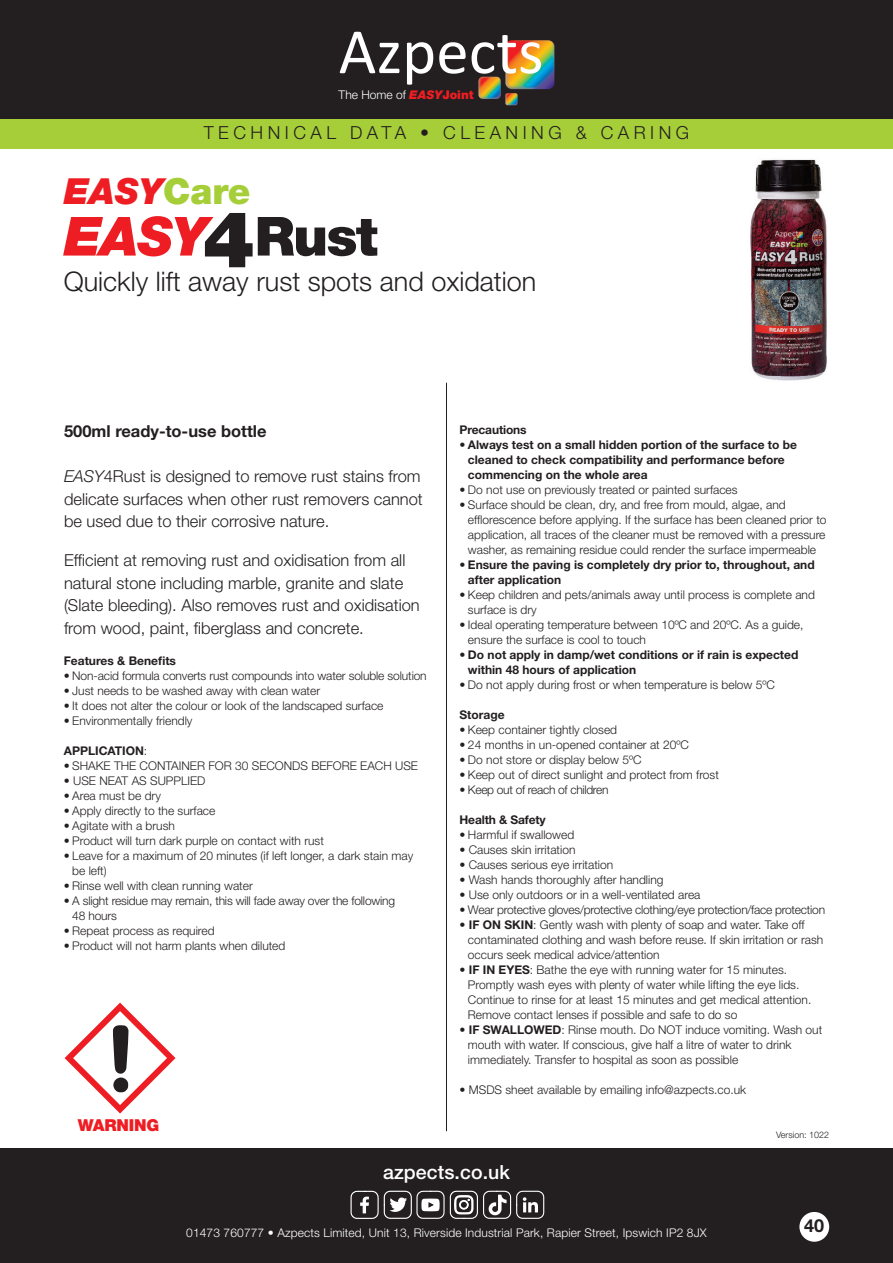
<style>
.page{position:relative;width:893px;height:1263px;background:#fff}
.page>*{position:absolute;margin:0;border:0;box-sizing:border-box;transform-origin:0 0}
.t1{font:65.1px "Calibri";color:#fff}
.t2{font:italic 900 54px "Helvetica Neue LT Std";color:#ee1d23}
.t3{font:italic 900 36px "Helvetica Neue LT Std";color:#ee1d23}
.t4{font:300 27px "Helvetica Neue LT Std";color:#231f20}
.t5{font:500 19.5px "Helvetica Neue LT Std";letter-spacing:.005em;color:#fff}
.t6{font:300 18px "Helvetica Neue LT Std";letter-spacing:.25em;color:#231f20}
.t7{font:700 18px "Helvetica Neue LT Std";color:#231f20}
.t8{font:300 16.5px/22.5px "Helvetica Neue LT Std";color:#231f20}
.t9{font:700 16.5px "Helvetica Neue LT Std";color:#231f20}
.t10{font:900 16.5px "Helvetica Neue LT Std";letter-spacing:-.01em;color:#ee1d23}
.t11{font:300 12px/15px "Helvetica Neue LT Std";color:#231f20}
.t12{font:700 12px/15px "Helvetica Neue LT Std";color:#231f20}
.t13{font:300 12px "Helvetica Neue LT Std";letter-spacing:.01em;color:#fff}
.t14{font:300 12px "Helvetica Neue LT Std";letter-spacing:-.02em;color:#231f20}
.t15{font:300 12px "Helvetica Neue LT Std";letter-spacing:-.025em;color:#231f20}
.t16{font:300 9px "Helvetica Neue LT Std";color:#231f20}
.s1{font-weight:900;font-style:italic;color:#ee1d23}
.s2{font-weight:900;color:#ee1d23}
.s3{font-weight:700;font-stretch:condensed}
.s4{font-style:normal;color:#a6ce39}
.s5{font-style:normal;font-size:78px;color:#231f20}
.s6{font-style:normal;color:#231f20}
.s7{font-style:italic}
.s8{font-weight:300}
.s9{font-weight:700}
</style>
<div class="page">
<div style="left:0;top:0;width:893px;height:119px;background:#231f20"></div>
<img style="left:478px;top:77px;width:23px;height:22px;border-radius:4px">
<svg style="left:505px;top:93px;width:13px;height:12px"></svg>
<img style="left:505px;top:40px;width:49px;height:49px;border-radius:6px">
<div style="left:0;top:119px;width:893px;height:30px;background:#a6ce39"></div>
<div style="left:0;top:1148px;width:893px;height:115px;background:#231f20"></div>
<svg style="left:350px;top:1191px;width:195px;height:28px"></svg>
<hr style="left:446px;top:383px;width:1px;height:748px;background:#231f20">
<div style="left:799px;top:1212px;width:30px;height:30px;background:#fff;border-radius:50%"></div>
<img style="left:750px;top:159px;width:77px;height:222px">
<svg style="left:64px;top:1002px;width:112px;height:112px"></svg>
<h1 class="t1" style="left:339px;top:13px;width:206px">Azpects</h1>
<p class="t13" style="left:339px;top:90px;width:137px">The Home of <span class="s1">EASY</span><span class="s2">Joint</span></p>
<h3 class="t6" style="left:204px;top:126px;width:487px">TECHNICAL DATA <span class="s3">•</span> CLEANING &amp; CARING</h3>
<h3 class="t3" style="left:64px;top:179px;width:188px">EASY<span class="s4">Care</span></h3>
<h2 class="t2" style="left:64px;top:217px;width:315px">EASY<span class="s5">4</span><span class="s6">Rust</span></h2>
<h3 class="t4" style="left:64px;top:272px;width:474px">Quickly lift away rust spots and oxidation</h3>
<h3 class="t9" style="left:64px;top:425px;width:204px">500ml ready-to-use bottle</h3>
<h3 class="t8" style="left:64px;top:466px;width:360px"><span class="s7">EASY</span>4Rust is designed to remove rust stains from delicate surfaces when other rust removers cannot be used due to their corrosive nature.</h3>
<h3 class="t8" style="left:64px;top:550px;width:357px">Efficient at removing rust and oxidisation from all natural stone including marble, granite and slate (Slate bleeding). Also removes rust and oxidisation from wood, paint, fiberglass and concrete.</h3>
<p class="t12" style="left:64px;top:654px;width:114px">Features &amp; Benefits</p>
<p class="t11" style="left:64px;top:669px;width:364px">• Non-acid formula converts rust compounds into water soluble solution</p>
<p class="t11" style="left:64px;top:684px;width:258px">• Just needs to be washed away with clean water</p>
<p class="t11" style="left:64px;top:699px;width:321px">• It does not alter the colour or look of the landscaped surface</p>
<p class="t11" style="left:64px;top:714px;width:130px">• Environmentally friendly</p>
<p class="t12" style="left:64px;top:744px;width:85px">AppLICAtIoN<span class="s8">:</span></p>
<p class="t11" style="left:64px;top:759px;width:356px">• SHAKE THE CONTAINER FOR 30 SECONDS BEFORE EACH USE</p>
<p class="t11" style="left:64px;top:774px;width:143px">• USE NEAT AS SUPPLIED</p>
<p class="t11" style="left:64px;top:789px;width:99px">• Area must be dry</p>
<p class="t11" style="left:64px;top:804px;width:153px">• Apply directly to the surface</p>
<p class="t11" style="left:64px;top:819px;width:113px">• Agitate with a brush</p>
<p class="t11" style="left:64px;top:834px;width:262px">• Product will turn dark purple on contact with rust</p>
<p class="t11" style="left:72px;top:849px;width:342px;text-indent:-9px">• Leave for a maximum of 20 minutes (if left longer, a dark stain may be left)</p>
<p class="t11" style="left:64px;top:879px;width:190px">• Rinse well with clean running water</p>
<p class="t11" style="left:72px;top:894px;width:324px;text-indent:-9px">• A slight residue may remain, this will fade away over the following<br>48 hours</p>
<p class="t11" style="left:64px;top:924px;width:152px">• Repeat process as required</p>
<p class="t11" style="left:64px;top:939px;width:223px">• Product will not harm plants when diluted</p>
<h3 class="t10" style="left:78px;top:1119px;width:83px">WARNING</h3>
<p class="t12" style="left:459px;top:423px;width:69px">precautions</p>
<p class="t12" style="left:468px;top:438px;width:331px;text-indent:-9px">• Always test on a small hidden portion of the surface to be cleaned to check compatibility and performance before commencing on the whole area</p>
<p class="t11" style="left:459px;top:483px;width:280px"><span class="s9">•</span> Do not use on previously treated or painted surfaces</p>
<p class="t11" style="left:468px;top:498px;width:360px;text-indent:-9px"><span class="s9">•</span> Surface should be clean, dry, and free from mould, algae, and efflorescence before applying. If the surface has been cleaned prior to application, all traces of the cleaner must be removed with a pressure washer, as remaining residue could render the surface impermeable</p>
<p class="t12" style="left:468px;top:558px;width:348px;text-indent:-9px">• Ensure the paving is completely dry prior to, throughout, and after application</p>
<p class="t11" style="left:468px;top:588px;width:348px;text-indent:-9px"><span class="s9">•</span> Keep children and pets/animals away until process is complete and surface is dry</p>
<p class="t11" style="left:468px;top:618px;width:337px;text-indent:-9px"><span class="s9">•</span> Ideal operating temperature between 10ºC and 20ºC. As a guide, ensure the surface is cool to touch</p>
<p class="t12" style="left:468px;top:648px;width:332px;text-indent:-9px">• do not apply in damp/wet conditions or if rain is expected within 48 hours of application</p>
<p class="t11" style="left:459px;top:678px;width:317px"><span class="s9">•</span> Do not apply during frost or when temperature is below 5ºC</p>
<p class="t12" style="left:459px;top:708px;width:47px">storage</p>
<p class="t11" style="left:459px;top:723px;width:159px">• Keep container tightly closed</p>
<p class="t11" style="left:459px;top:738px;width:231px">• 24 months in un-opened container at 20ºC</p>
<p class="t11" style="left:459px;top:753px;width:184px">• Do not store or display below 5ºC</p>
<p class="t11" style="left:459px;top:768px;width:261px">• Keep out of direct sunlight and protect from frost</p>
<p class="t15" style="left:459px;top:785px;width:151px"><span class="s9">•</span> Keep out of reach of children</p>
<p class="t12" style="left:459px;top:813px;width:88px">health &amp; safety</p>
<p class="t11" style="left:459px;top:828px;width:116px">• Harmful if swallowed</p>
<p class="t11" style="left:459px;top:843px;width:118px">• Causes skin irritation</p>
<p class="t11" style="left:459px;top:858px;width:155px">• Causes serious eye irritation</p>
<p class="t11" style="left:459px;top:873px;width:206px">• Wash hands thoroughly after handling</p>
<p class="t11" style="left:459px;top:888px;width:242px">• Use only outdoors or in a well-ventilated area</p>
<p class="t14" style="left:459px;top:905px;width:367px"><span class="s9">•</span> Wear protective gloves/protective clothing/eye protection/face protection</p>
<p class="t11" style="left:468px;top:918px;width:357px;text-indent:-9px">• <span class="s9">IF oN sKIN</span>: Gently wash with plenty of soap and water. Take off contaminated clothing and wash before reuse. If skin irritation or rash occurs seek medical advice/attention</p>
<p class="t11" style="left:468px;top:963px;width:345px;text-indent:-9px">• <span class="s9">IF IN EYEs</span>: Bathe the eye with running water for 15 minutes.<br>Promptly wash eyes with plenty of water while lifting the eye lids.<br>Continue to rinse for at least 15 minutes and get medical attention.<br>Remove contact lenses if possible and safe to do so</p>
<p class="t11" style="left:468px;top:1023px;width:356px;text-indent:-9px">• <span class="s9">IF sWALLoWEd</span>: Rinse mouth. Do NOT induce vomiting. Wash out mouth with water. If conscious, give half a litre of water to drink immediately. Transfer to hospital as soon as possible</p>
<p class="t11" style="left:459px;top:1083px;width:288px"><span class="s9">•</span> MSDS sheet available by emailing info@azpects.co.uk</p>
<p class="t16" style="left:776px;top:1131px;width:55px">Version: 1022</p>
<h3 class="t5" style="left:383px;top:1165px;width:128px">azpects.co.uk</h3>
<p class="t13" style="left:186px;top:1228px;width:522px">01473 760777 <span class="s3">•</span> Azpects Limited, Unit 13, Riverside Industrial Park, Rapier Street, Ipswich IP2 8JX</p>
<h3 class="t7" style="left:804px;top:1219px;width:22px">40</h3>
</div>
